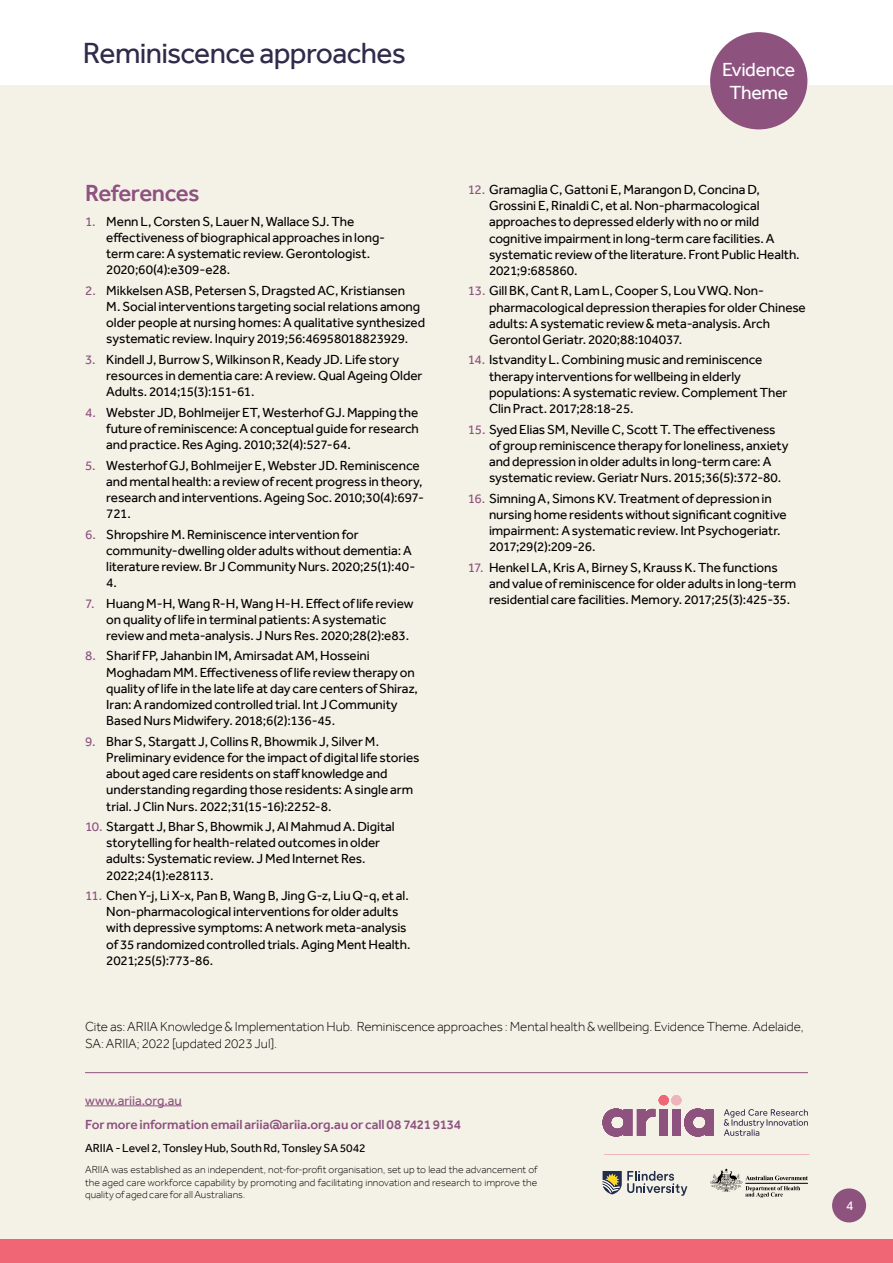
<style>
.page{position:relative;width:893px;height:1263px;background:#fff}
.page>*{position:absolute;margin:0;border:0;box-sizing:border-box;transform-origin:0 0}
.t1{font:30px "Effra";letter-spacing:-.025em;color:#302a4b}
.Sub_Heading__H2{font:500 24px "Effra";letter-spacing:-.02em;color:#8d527f}
.t2{font:19.5px/22.5px "Effra";letter-spacing:-.02em;color:#fff;text-align:center}
.t3{font:13.5px/16.2px "Effra";letter-spacing:-.005em;color:#000}
.t4{font:300 13.5px/16.2px "Effra";letter-spacing:-.005em;color:#000}
.t5{font:500 13.5px "Effra";letter-spacing:-.01em;color:#8d527f}
.Paragraph__P{font:13.5px "Effra";letter-spacing:-.005em;color:#8e527f}
.t6{font:13.5px "Effra";color:#fff}
.t7{font:12px "Effra";letter-spacing:-.005em;color:#000}
.t8{font:300 10.5px/12.6px "Effra";letter-spacing:.005em;color:#000;text-align:justify}
.s1{color:#8d527f}
</style>
<div class="page">
<div style="left:0;top:85px;width:893px;height:1178px;background:#f4f1e6"></div>
<div style="left:0;top:1239px;width:893px;height:24px;background:#f16674"></div>
<div style="left:710px;top:32px;width:97px;height:97px;background:#8e527f;border-radius:50%"></div>
<div style="left:832px;top:1188px;width:34px;height:34px;background:#8e527f;border-radius:50%"></div>
<hr style="left:85px;top:1105px;width:97px;height:1px;background:#8e527f">
<hr style="left:85px;top:1072px;width:723px;height:1px;background:#8e527f">
<hr style="left:604px;top:1154px;width:205px;height:1px;background:#edb4ba">
<svg style="left:603px;top:1108px;width:111px;height:28px"></svg>
<div style="left:671px;top:1095px;width:10px;height:10px;background:#edb4ba;border-radius:50%"></div>
<div style="left:659px;top:1095px;width:10px;height:10px;background:#f16674;border-radius:50%"></div>
<svg style="left:724px;top:1109px;width:84px;height:27px"></svg>
<svg style="left:603px;top:1171px;width:84px;height:25px"></svg>
<svg style="left:710px;top:1168px;width:98px;height:30px"></svg>
<h1 class="t1" style="left:83px;top:35px;width:324px">Reminiscence approaches</h1>
<h2 class="Sub_Heading__H2" style="left:85px;top:179px;width:116px">References</h2>
<p class="t3" style="left:106px;top:213px;width:280px;text-indent:-21px"><span class="s1">1.</span> Menn L, Corsten S, Lauer N, Wallace SJ. The effectiveness of biographical approaches in long&shy;term care: A systematic review. Gerontologist.<br>2020;60(4):e309-e28.</p>
<p class="t3" style="left:106px;top:282px;width:320px;text-indent:-21px"><span class="s1">2.</span> Mikkelsen ASB, Petersen S, Dragsted AC, Kristiansen<br>M. Social interventions targeting social relations among older people at nursing homes: A qualitative synthesized systematic review. Inquiry 2019;56:46958018823929.</p>
<p class="t3" style="left:106px;top:351px;width:318px;text-indent:-21px"><span class="s1">3.</span> Kindell J, Burrow S, Wilkinson R, Keady JD. Life story resources in dementia care: A review. Qual Ageing Older<br>Adults. 2014;15(3):151-61.</p>
<p class="t3" style="left:106px;top:404px;width:314px;text-align:justify;text-indent:-21px"><span class="s1">4.</span> Webster JD, Bohlmeijer ET, Westerhof GJ. Mapping the future of reminiscence: A conceptual guide for research and practice. Res Aging. 2010;32(4):527-64.</p>
<p class="t3" style="left:106px;top:457px;width:319px;text-indent:-21px"><span class="s1">5.</span> Westerhof GJ, Bohlmeijer E, Webster JD. Reminiscence and mental health: a review of recent progress in theory, research and interventions. Ageing Soc. 2010;30(4):697- 721.</p>
<p class="t3" style="left:106px;top:526px;width:310px;text-indent:-21px"><span class="s1">6.</span> Shropshire M. Reminiscence intervention for community-dwelling older adults without dementia: A literature review. Br J Community Nurs. 2020;25(1):40- 4.</p>
<p class="t3" style="left:106px;top:595px;width:309px;text-indent:-21px"><span class="s1">7.</span> Huang M-H, Wang R-H, Wang H-H. Effect of life review on quality of life in terminal patients: A systematic review and meta-analysis. J Nurs Res. 2020;28(2):e83.</p>
<p class="t3" style="left:106px;top:648px;width:313px;text-indent:-21px"><span class="s1">8.</span> Sharif FP, Jahanbin IM, Amirsadat AM, Hosseini Moghadam MM. Effectiveness of life review therapy on quality of life in the late life at day care centers of Shiraz, Iran: A randomized controlled trial. Int J Community Based Nurs Midwifery. 2018;6(2):136-45.</p>
<p class="t3" style="left:106px;top:733px;width:315px;text-indent:-21px"><span class="s1">9.</span> Bhar S, Stargatt J, Collins R, Bhowmik J, Silver M.<br>Preliminary evidence for the impact of digital life stories about aged care residents on staff knowledge and understanding regarding those residents: A single arm trial. J Clin Nurs. 2022;31(15-16):2252-8.</p>
<p class="t3" style="left:106px;top:818px;width:290px;text-indent:-21px"><span class="s1">10.</span> Stargatt J, Bhar S, Bhowmik J, Al Mahmud A. Digital storytelling for health-related outcomes in older adults: Systematic review. J Med Internet Res.<br>2022;24(1):e28113.</p>
<p class="t3" style="left:106px;top:887px;width:306px;text-indent:-21px"><span class="s1">11.</span> Chen Y-j, Li X-x, Pan B, Wang B, Jing G-z, Liu Q-q, et al.<br>Non-pharmacological interventions for older adults with depressive symptoms: A network meta-analysis of 35 randomized controlled trials. Aging Ment Health.<br>2021;25(5):773-86.</p>
<h3 class="t2" style="left:722px;top:58px;width:75px">Evidence<br>Theme</h3>
<p class="t3" style="left:489px;top:181px;width:312px;text-indent:-21px"><span class="s1">12.</span> Gramaglia C, Gattoni E, Marangon D, Concina D, Grossini E, Rinaldi C, et al. Non-pharmacological approaches to depressed elderly with no or mild cognitive impairment in long-term care facilities. A systematic review of the literature. Front Public Health.<br>2021;9:685860.</p>
<p class="t3" style="left:489px;top:283px;width:318px;text-indent:-21px"><span class="s1">13.</span> Gill BK, Cant R, Lam L, Cooper S, Lou VWQ. Non&shy;pharmacological depression therapies for older Chinese adults: A systematic review &amp; meta-analysis. Arch Gerontol Geriatr. 2020;88:104037.</p>
<p class="t3" style="left:489px;top:352px;width:300px;text-indent:-21px"><span class="s1">14.</span> Istvandity L. Combining music and reminiscence therapy interventions for wellbeing in elderly populations: A systematic review. Complement Ther Clin Pract. 2017;28:18-25.</p>
<p class="t3" style="left:489px;top:421px;width:301px;text-indent:-21px"><span class="s1">15.</span> Syed Elias SM, Neville C, Scott T. The effectiveness of group reminiscence therapy for loneliness, anxiety and depression in older adults in long-term care: A systematic review. Geriatr Nurs. 2015;36(5):372-80.</p>
<p class="t3" style="left:489px;top:490px;width:299px;text-indent:-21px"><span class="s1">16.</span> Simning A, Simons KV. Treatment of depression in nursing home residents without significant cognitive impairment: A systematic review. Int Psychogeriatr.<br>2017;29(2):209-26.</p>
<p class="t3" style="left:489px;top:559px;width:309px;text-indent:-21px"><span class="s1">17.</span> Henkel LA, Kris A, Birney S, Krauss K. The functions and value of reminiscence for older adults in long-term residential care facilities. Memory. 2017;25(3):425-35.</p>
<p class="t4" style="left:85px;top:1018px;width:720px">Cite as: ARIIA Knowledge &amp; Implementation Hub. Reminiscence approaches : Mental health &amp; wellbeing. Evidence Theme. Adelaide,<br>SA: ARIIA; 2022 [updated 2023 Jul].</p>
<p class="Paragraph__P" style="left:85px;top:1092px;width:98px">www.ariia.org.au</p>
<p class="t5" style="left:85px;top:1117px;width:378px">For more information email ariia@ariia.org.au or call 08 7421 9134</p>
<p class="t7" style="left:85px;top:1141px;width:282px">ARIIA - Level 2, Tonsley Hub, South Rd, Tonsley SA 5042</p>
<p class="t8" style="left:85px;top:1163px;width:454px">ARIIA was established as an independent, not-for-profit organisation, set up to lead the advancement of the aged care workforce capability by promoting and facilitating innovation and research to improve the quality of aged care for all Australians.</p>
<p class="t6" style="left:846px;top:1197px;width:9px">4</p>
</div>
